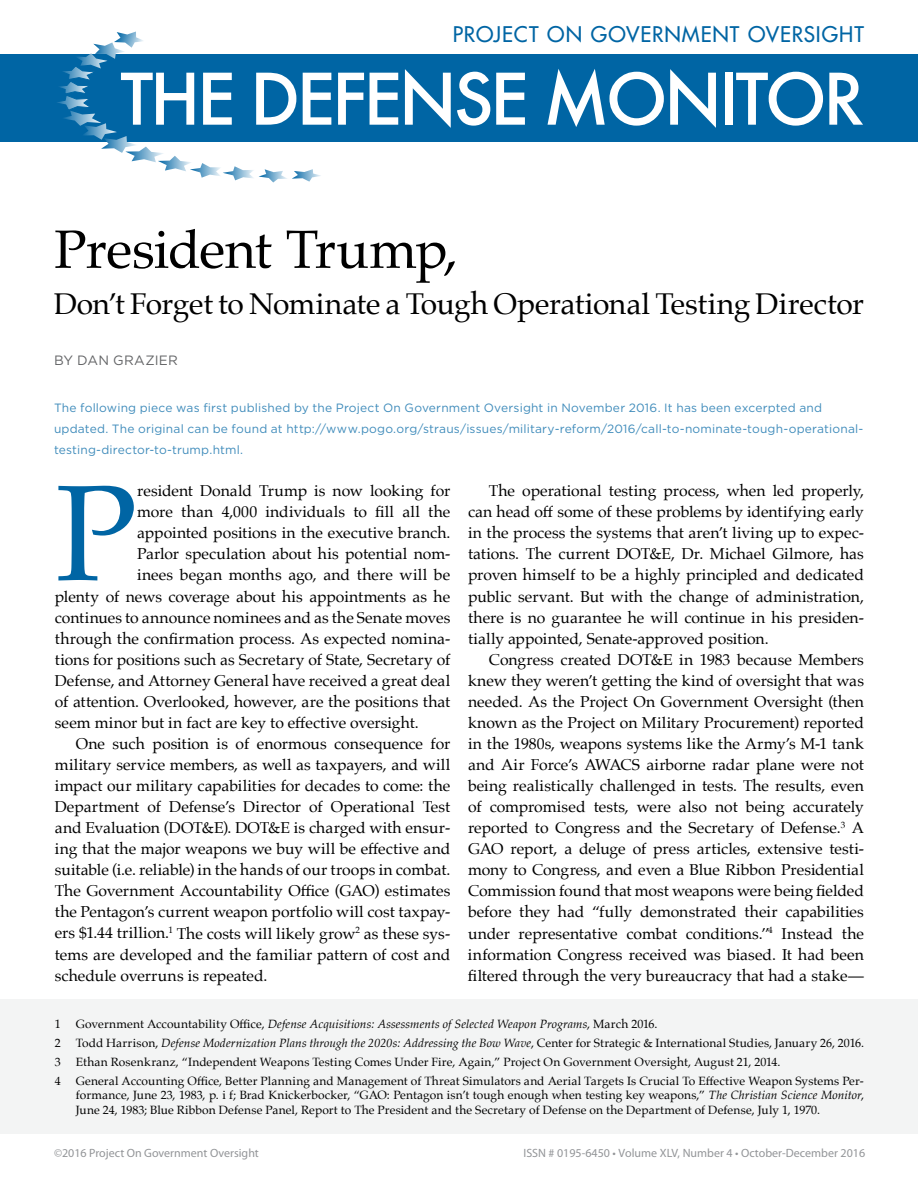
<style>
.page{position:relative;width:918px;height:1188px;background:#fff}
.page>*{position:absolute;margin:0;border:0;box-sizing:border-box;transform-origin:0 0}
.t1{font:136.35px "Palatino";color:#0065a4}
.t2{font:500 69px "Futura";letter-spacing:-.05em;color:#fff}
.t3{font:54px "Palatino";letter-spacing:-.02em;color:#000}
.t4{font:30px "Palatino";letter-spacing:-.015em;color:#000}
.t5{font:21px "Futura";letter-spacing:.04em;color:#0065a4}
.t6{font:15.75px/21px "Palatino";color:#000;text-align:justify}
.t7{font:13.5px "Gotham";letter-spacing:.015em;color:#636466}
.t8{font:12px/14.4px "Palatino";letter-spacing:.01em;color:#000;text-align:justify}
.t9{font:12px/21px "Gotham";letter-spacing:.015em;color:#408cbb}
.t10{font:italic 12px "Palatino";letter-spacing:.01em;color:#000}
.t11{font:12px "Myriad Pro";color:#939598}
.s1{font-style:normal}
.s2{font-style:italic}
</style>
<div class="page">
<div style="left:0;top:999px;width:918px;height:135px;background:#f3f4f4"></div>
<div style="left:0;top:54px;width:918px;height:88px;background:#0065a4"></div>
<svg style="left:57px;top:32px;width:264px;height:151px"></svg>
<h3 class="t5" style="left:453px;top:21px;width:413px">PROJECT ON GOVERNMENT OVERSIGHT</h3>
<h2 class="t2" style="left:120px;top:52px;width:746px">THE DEFENSE MONITOR</h2>
<h3 class="t3" style="left:54px;top:205px;width:405px">President Trump,</h3>
<h3 class="t4" style="left:54px;top:279px;width:812px">Don’t Forget to Nominate a Tough Operational Testing Director</h3>
<p class="t7" style="left:54px;top:353px;width:125px">BY DAN GRAZIER</p>
<p class="t9" style="left:54px;top:397px;width:811px">The following piece was first published by the Project On Government Oversight in November 2016. It has been excerpted and updated. The original can be found at http://www.pogo.org/straus/issues/military-reform/2016/call-to-nominate-tough-operational&shy;testing-director-to-trump.html.</p>
<p class="t6" style="left:468px;top:480px;width:398px;text-indent:21px">The operational testing process, when led properly, can head off some of these problems by identifying early in the process the systems that aren’t living up to expec&shy;tations. The current DOT&amp;E, Dr. Michael Gilmore, has proven himself to be a highly principled and dedicated public servant. But with the change of administration, there is no guarantee he will continue in his presiden&shy;tially appointed, Senate-approved position.</p>
<p class="t6" style="left:468px;top:649px;width:398px;text-indent:21px">Congress created DOT&amp;E in 1983 because Members knew they weren’t getting the kind of oversight that was needed. As the Project On Government Oversight (then known as the Project on Military Procurement) reported in the 1980s, weapons systems like the Army’s M-1 tank and Air Force’s AWACS airborne radar plane were not being realistically challenged in tests. The results, even of compromised tests, were also not being accurately reported to Congress and the Secretary of Defense.<sup>3</sup> A GAO report, a deluge of press articles, extensive testi&shy;mony to Congress, and even a Blue Ribbon Presidential Commission found that most weapons were being fielded before they had “fully demonstrated their capabilities under representative combat conditions.’’<sup>4</sup> Instead the information Congress received was biased. It had been filtered through the very bureaucracy that had a stake—</p>
<h1 class="t1" style="left:55px;top:421px;width:84px">P</h1>
<p class="t6" style="left:137px;top:480px;width:315px">resident Donald Trump is now looking for</p>
<p class="t6" style="left:137px;top:501px;width:315px">more than 4,000 individuals to fill all the</p>
<p class="t6" style="left:137px;top:522px;width:315px">appointed positions in the executive branch.</p>
<p class="t6" style="left:137px;top:543px;width:315px">Parlor speculation about his potential nom-</p>
<p class="t6" style="left:137px;top:565px;width:315px">inees began months ago, and there will be</p>
<p class="t6" style="left:55px;top:586px;width:397px">plenty of news coverage about his appointments as he</p>
<p class="t6" style="left:55px;top:607px;width:397px">continues to announce nominees and as the Senate moves</p>
<p class="t6" style="left:55px;top:628px;width:397px">through the confirmation process. As expected nomina-</p>
<p class="t6" style="left:55px;top:649px;width:397px">tions for positions such as Secretary of State, Secretary of</p>
<p class="t6" style="left:55px;top:670px;width:397px">Defense, and Attorney General have received a great deal</p>
<p class="t6" style="left:55px;top:691px;width:397px">of attention. Overlooked, however, are the positions that</p>
<p class="t6" style="left:55px;top:712px;width:365px">seem minor but in fact are key to effective oversight.</p>
<p class="t6" style="left:76px;top:733px;width:376px">One such position is of enormous consequence for</p>
<p class="t6" style="left:55px;top:754px;width:397px">military service members, as well as taxpayers, and will</p>
<p class="t6" style="left:55px;top:775px;width:397px">impact our military capabilities for decades to come: the</p>
<p class="t6" style="left:55px;top:796px;width:397px">Department of Defense’s Director of Operational Test</p>
<p class="t6" style="left:55px;top:817px;width:397px">and Evaluation (DOT&amp;E). DOT&amp;E is charged with ensur-</p>
<p class="t6" style="left:55px;top:838px;width:397px">ing that the major weapons we buy will be effective and</p>
<p class="t6" style="left:55px;top:859px;width:397px">suitable (i.e. reliable) in the hands of our troops in combat.</p>
<p class="t6" style="left:55px;top:880px;width:397px">The Government Accountability Office (GAO) estimates</p>
<p class="t6" style="left:55px;top:901px;width:397px">the Pentagon’s current weapon portfolio will cost taxpay-</p>
<p class="t6" style="left:55px;top:923px;width:397px">ers $1.44 trillion.<sup>1</sup> The costs will likely grow<sup>2</sup> as these sys-</p>
<p class="t6" style="left:55px;top:944px;width:397px">tems are developed and the familiar pattern of cost and</p>
<p class="t6" style="left:55px;top:965px;width:214px">schedule overruns is repeated.</p>
<p class="t8" style="left:55px;top:1017px;width:7px">1</p>
<p class="t10" style="left:76px;top:1014px;width:583px"><span class="s1">Government Accountability Office,</span> Defense Acquisitions: Assessments of Selected Weapon Programs<span class="s1">, March 2016.</span></p>
<p class="t8" style="left:55px;top:1036px;width:7px">2</p>
<p class="t8" style="left:76px;top:1036px;width:790px">Todd Harrison, <span class="s2">Defense Modernization Plans through the 2020s: Addressing the Bow Wave</span>, Center for Strategic &amp; International Studies, January 26, 2016.</p>
<p class="t8" style="left:55px;top:1055px;width:7px">3</p>
<p class="t8" style="left:76px;top:1055px;width:706px">Ethan Rosenkranz, “Independent Weapons Testing Comes Under Fire, Again,” Project On Government Oversight, August 21, 2014.</p>
<p class="t8" style="left:55px;top:1074px;width:7px">4</p>
<p class="t8" style="left:76px;top:1074px;width:790px">General Accounting Office, Better Planning and Management of Threat Simulators and Aerial Targets Is Crucial To Effective Weapon Systems Per&shy;formance, June 23, 1983, p. i f; Brad Knickerbocker, “GAO: Pentagon isn’t tough enough when testing key weapons,” <span class="s2">The Christian Science Monitor</span>, June 24, 1983; Blue Ribbon Defense Panel, Report to The President and the Secretary of Defense on the Department of Defense, July 1, 1970.</p>
<p class="t11" style="left:54px;top:1145px;width:206px">©2016 Project On Government Oversight</p>
<p class="t11" style="left:523px;top:1145px;width:343px">ISSN # 0195-6450 • Volume XLV, Number 4 • October-December 2016</p>
</div>
